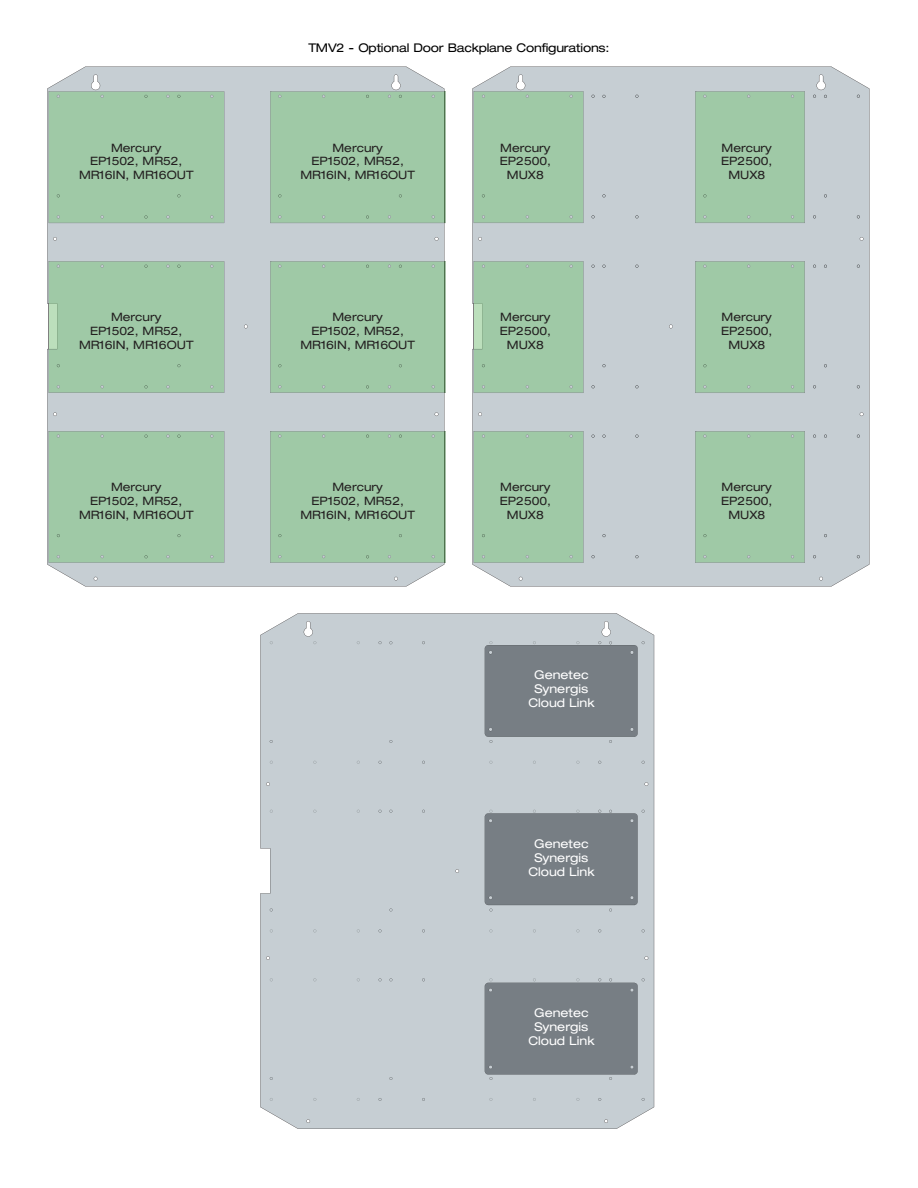
<style>
.page{position:relative;width:918px;height:1188px;background:#fff}
.page>*{position:absolute;margin:0;border:0;box-sizing:border-box;transform-origin:0 0}
.t1{font:expanded 12.15px/14px "Helvetica Neue";color:#fff;text-align:center}
.t2{font:expanded 12px "Helvetica Neue";letter-spacing:-.015em;color:#000}
.t3{font:expanded 11.55px/14px "Helvetica Neue";color:#231f20;text-align:center}
</style>
<div class="page">
<div style="left:47px;top:67px;width:397px;height:519px;background:#c6ced3"></div>
<div style="left:472px;top:67px;width:397px;height:519px;background:#c6ced3"></div>
<svg style="left:602px;top:265px;width:4px;height:3px"></svg>
<svg style="left:602px;top:364px;width:4px;height:3px"></svg>
<svg style="left:602px;top:95px;width:4px;height:3px"></svg>
<svg style="left:602px;top:194px;width:4px;height:3px"></svg>
<div style="left:474px;top:431px;width:110px;height:132px;background:#9fc9a6"></div>
<div style="left:695px;top:431px;width:110px;height:132px;background:#9fc9a6"></div>
<div style="left:474px;top:261px;width:110px;height:132px;background:#9fc9a6"></div>
<div style="left:695px;top:261px;width:110px;height:132px;background:#9fc9a6"></div>
<div style="left:474px;top:91px;width:110px;height:132px;background:#9fc9a6"></div>
<div style="left:695px;top:91px;width:110px;height:132px;background:#9fc9a6"></div>
<div style="left:49px;top:431px;width:175px;height:132px;background:#9fc9a6"></div>
<div style="left:270px;top:431px;width:176px;height:133px;background:#9fc9a6"></div>
<div style="left:49px;top:261px;width:175px;height:132px;background:#9fc9a6"></div>
<div style="left:270px;top:261px;width:176px;height:133px;background:#9fc9a6"></div>
<div style="left:49px;top:91px;width:175px;height:132px;background:#9fc9a6"></div>
<div style="left:270px;top:91px;width:176px;height:133px;background:#9fc9a6"></div>
<div style="left:260px;top:613px;width:394px;height:516px;background:#c6ced3"></div>
<svg style="left:485px;top:641px;width:160px;height:102px;background:#80878d"></svg>
<svg style="left:485px;top:810px;width:160px;height:101px;background:#7f868c"></svg>
<svg style="left:485px;top:978px;width:160px;height:102px;background:#80878d"></svg>
<p class="t2" style="left:308px;top:41px;width:303px">TMV2 - Optional Door Backplane Configurations:</p>
<p class="t3" style="left:79px;top:140px;width:116px">Mercury<br>EP1502, MR52,<br>MR16IN, MR16OUT</p>
<p class="t3" style="left:301px;top:140px;width:116px">Mercury<br>EP1502, MR52,<br>MR16IN, MR16OUT</p>
<p class="t3" style="left:500px;top:140px;width:53px">Mercury<br>EP2500,<br>MUX8</p>
<p class="t3" style="left:721px;top:140px;width:53px">Mercury<br>EP2500,<br>MUX8</p>
<p class="t3" style="left:79px;top:310px;width:116px">Mercury<br>EP1502, MR52,<br>MR16IN, MR16OUT</p>
<p class="t3" style="left:301px;top:310px;width:116px">Mercury<br>EP1502, MR52,<br>MR16IN, MR16OUT</p>
<p class="t3" style="left:500px;top:310px;width:53px">Mercury<br>EP2500,<br>MUX8</p>
<p class="t3" style="left:721px;top:310px;width:53px">Mercury<br>EP2500,<br>MUX8</p>
<p class="t3" style="left:79px;top:480px;width:116px">Mercury<br>EP1502, MR52,<br>MR16IN, MR16OUT</p>
<p class="t3" style="left:301px;top:480px;width:116px">Mercury<br>EP1502, MR52,<br>MR16IN, MR16OUT</p>
<p class="t3" style="left:500px;top:480px;width:53px">Mercury<br>EP2500,<br>MUX8</p>
<p class="t3" style="left:721px;top:480px;width:53px">Mercury<br>EP2500,<br>MUX8</p>
<p class="t1" style="left:528px;top:668px;width:68px">Genetec<br>Synergis<br>Cloud Link</p>
<p class="t1" style="left:528px;top:836px;width:68px">Genetec<br>Synergis<br>Cloud Link</p>
<p class="t1" style="left:528px;top:1006px;width:68px">Genetec<br>Synergis<br>Cloud Link</p>
</div>
